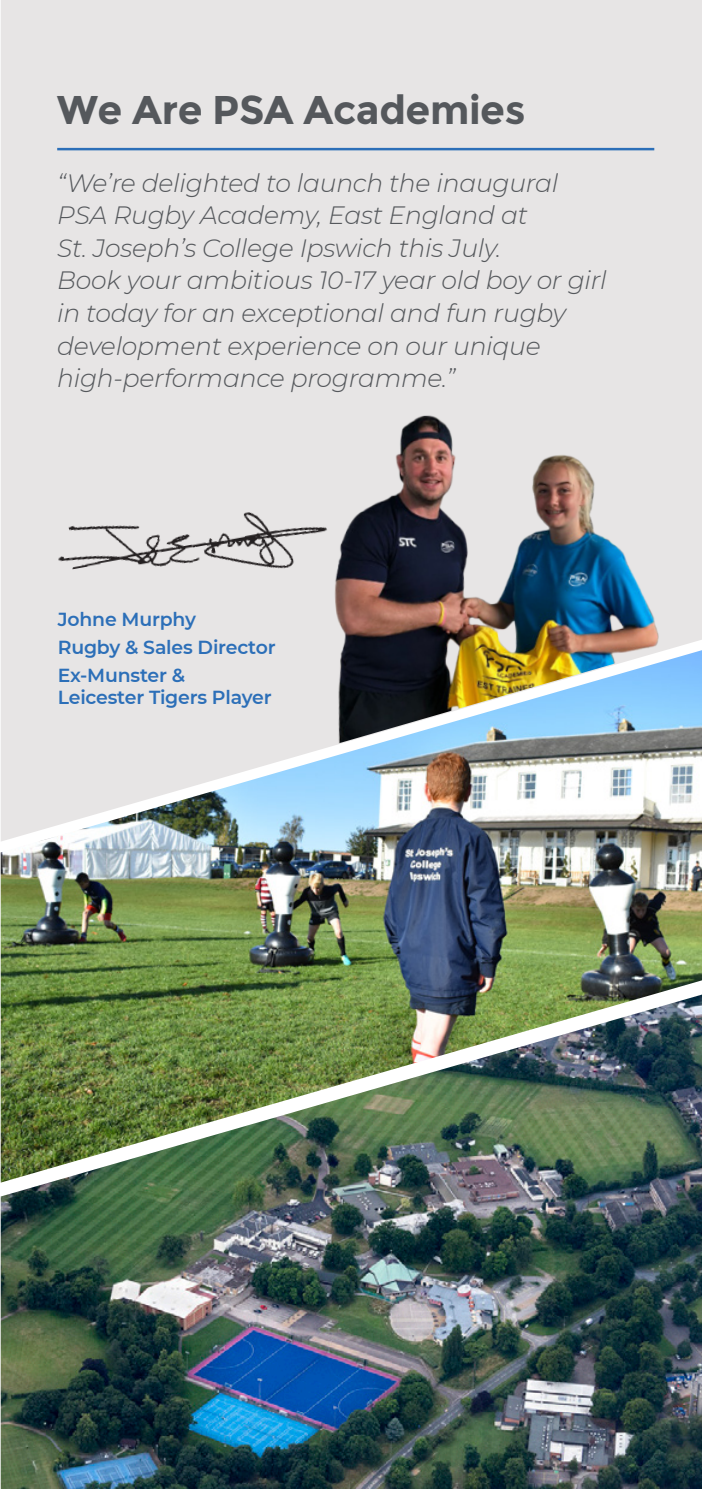
<style>
.page{position:relative;width:702px;height:1489px;background:#fff}
.page>*{position:absolute;margin:0;border:0;box-sizing:border-box;transform-origin:0 0}
.t1{font:700 40px "Montserrat";letter-spacing:-.01em;color:#55585c}
.t2{font:italic 300 25px/32.5px "Montserrat";letter-spacing:-.01em;color:#55585c}
.t3{font:600 18.75px/28.2px "Montserrat";letter-spacing:-.01em;color:#2c6fb8}
</style>
<div class="page">
<img style="left:1px;top:1182px;width:701px;height:306px">
<div style="left:1px;top:0;width:701px;height:650px;background:#e7e5e5"></div>
<img style="left:304px;top:406px;width:398px;height:244px">
<img style="left:1px;top:650px;width:701px;height:532px">
<hr style="left:57px;top:148px;width:597px;height:2px;background:#2c6fb8">
<img style="left:30px;top:458px;width:319px;height:169px">
<p class="t1" style="left:57px;top:86px;width:470px">We Are PSA Academies</p>
<p class="t2" style="left:57px;top:166px;width:551px">“We’re delighted to launch the inaugural PSA Rugby Academy, East England at<br>St. Joseph’s College Ipswich this July.<br>Book your ambitious 10-17 year old boy or girl in today for an exceptional and fun rugby development experience on our unique high-performance programme.”</p>
<p class="t3" style="left:58px;top:604px;width:219px">Johne Murphy<br>Rugby &amp; Sales Director<br>Ex-Munster &amp;</p>
<p class="t3" style="left:58px;top:682px;width:215px">Leicester Tigers Player</p>
</div>
